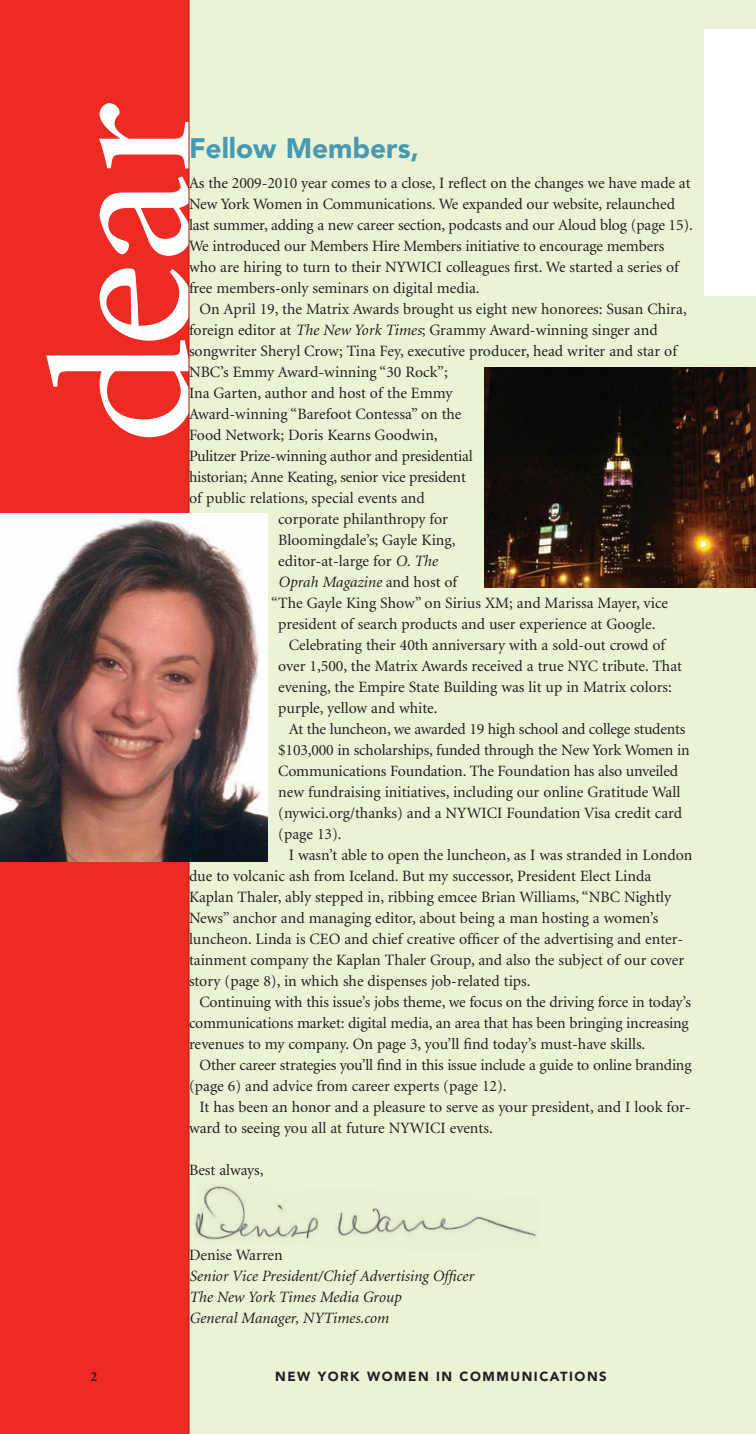
<style>
.page{position:relative;width:756px;height:1434px;background:#fff}
.page>*{position:absolute;margin:0;border:0;box-sizing:border-box;transform-origin:0 0}
.t1{font:202.3px "Minion";color:#fff}
.t2{font:900 28px "Avenir";color:#4699b4}
.t3{font:15.75px/21px "Minion";letter-spacing:-.005em;color:#231f20}
.t4{font:italic 15.75px/21px "Minion";color:#231f20}
.t5{font:700 14px "Minion";color:#231f20}
.t6{font:900 13.12px "Avenir";letter-spacing:.12em;color:#231f20}
.s1{font-style:italic}
.s2{font-style:normal}
</style>
<div class="page">
<div style="left:0;top:0;width:189px;height:1433px;background:#ee2a23"></div>
<div style="left:189px;top:0;width:567px;height:1433px;background:#eaf3d4"></div>
<hr style="left:189px;top:0;width:1px;height:1433px;background:#9e1d14">
<img style="left:0;top:513px;width:268px;height:348px">
<img style="left:195px;top:1186px;width:341px;height:54px">
<div style="left:705px;top:29px;width:51px;height:266px;background:#fff"></div>
<img style="left:485px;top:367px;width:271px;height:220px">
<h1 class="t1" style="left:46px;top:445px;width:345px;rotate:-90deg">dear</h1>
<h2 class="t2" style="left:189px;top:137px;width:231px">Fellow Members,</h2>
<p class="t3" style="left:189px;top:174px;width:505px">As the 2009-2010 year comes to a close, I reflect on the changes we have made at New York Women in Communications. We expanded our website, relaunched last summer, adding a new career section, podcasts and our Aloud blog (page 15).<br>We introduced our Members Hire Members initiative to encourage members who are hiring to turn to their NYWICI colleagues first. We started a series of free members-only seminars on digital media.</p>
<p class="t3" style="left:200px;top:300px;width:489px">On April 19, the Matrix Awards brought us eight new honorees: Susan Chira,</p>
<p class="t3" style="left:189px;top:321px;width:470px">foreign editor at <span class="s1">The New York Times</span>; Grammy Award-winning singer and</p>
<p class="t3" style="left:189px;top:342px;width:490px">songwriter Sheryl Crow; Tina Fey, executive producer, head writer and star of</p>
<p class="t3" style="left:189px;top:363px;width:260px">NBC’s Emmy Award-winning “30 Rock”;</p>
<p class="t3" style="left:189px;top:384px;width:265px">Ina Garten, author and host of the Emmy</p>
<p class="t3" style="left:189px;top:405px;width:274px">Award-winning “Barefoot Contessa” on the</p>
<p class="t3" style="left:189px;top:426px;width:250px">Food Network; Doris Kearns Goodwin,</p>
<p class="t3" style="left:189px;top:447px;width:285px">Pulitzer Prize-winning author and presidential</p>
<p class="t3" style="left:189px;top:468px;width:278px">historian; Anne Keating, senior vice president</p>
<p class="t3" style="left:189px;top:489px;width:237px">of public relations, special events and</p>
<p class="t3" style="left:278px;top:510px;width:171px">corporate philanthropy for</p>
<p class="t3" style="left:278px;top:531px;width:179px">Bloomingdale’s; Gayle King,</p>
<p class="t3" style="left:278px;top:552px;width:161px">editor-at-large for <span class="s1">O. The</span></p>
<p class="t4" style="left:278px;top:573px;width:181px">Oprah Magazine <span class="s2">and host of</span></p>
<p class="t3" style="left:271px;top:594px;width:399px">“The Gayle King Show” on Sirius XM; and Marissa Mayer, vice</p>
<p class="t3" style="left:278px;top:615px;width:379px">president of search products and user experience at Google.</p>
<p class="t3" style="left:289px;top:636px;width:378px">Celebrating their 40th anniversary with a sold-out crowd of</p>
<p class="t3" style="left:278px;top:657px;width:405px">over 1,500, the Matrix Awards received a true NYC tribute. That</p>
<p class="t3" style="left:278px;top:678px;width:395px">evening, the Empire State Building was lit up in Matrix colors:</p>
<p class="t3" style="left:278px;top:699px;width:161px">purple, yellow and white.</p>
<p class="t3" style="left:289px;top:720px;width:398px">At the luncheon, we awarded 19 high school and college students</p>
<p class="t3" style="left:278px;top:741px;width:413px">$103,000 in scholarships, funded through the New York Women in</p>
<p class="t3" style="left:278px;top:762px;width:401px">Communications Foundation. The Foundation has also unveiled</p>
<p class="t3" style="left:278px;top:783px;width:404px">new fundraising initiatives, including our online Gratitude Wall</p>
<p class="t3" style="left:278px;top:804px;width:405px">(nywici.org/thanks) and a NYWICI Foundation Visa credit card</p>
<p class="t3" style="left:278px;top:825px;width:65px">(page 13).</p>
<p class="t3" style="left:289px;top:846px;width:405px">I wasn’t able to open the luncheon, as I was stranded in London</p>
<p class="t3" style="left:189px;top:867px;width:464px">due to volcanic ash from Iceland. But my successor, President Elect Linda</p>
<p class="t3" style="left:189px;top:888px;width:484px">Kaplan Thaler, ably stepped in, ribbing emcee Brian Williams, “NBC Nightly</p>
<p class="t3" style="left:189px;top:909px;width:471px">News” anchor and managing editor, about being a man hosting a women’s</p>
<p class="t3" style="left:189px;top:930px;width:496px">luncheon. Linda is CEO and chief creative officer of the advertising and enter-</p>
<p class="t3" style="left:189px;top:951px;width:497px">tainment company the Kaplan Thaler Group, and also the subject of our cover</p>
<p class="t3" style="left:189px;top:972px;width:343px">story (page 8), in which she dispenses job-related tips.</p>
<p class="t3" style="left:200px;top:993px;width:493px">Continuing with this issue’s jobs theme, we focus on the driving force in today’s</p>
<p class="t3" style="left:189px;top:1014px;width:501px">communications market: digital media, an area that has been bringing increasing</p>
<p class="t3" style="left:189px;top:1035px;width:458px">revenues to my company. On page 3, you’ll fi nd today’s must-have skills.</p>
<p class="t3" style="left:200px;top:1056px;width:493px">Other career strategies you’ll find in this issue include a guide to online branding</p>
<p class="t3" style="left:189px;top:1077px;width:319px">(page 6) and advice from career experts (page 12).</p>
<p class="t3" style="left:200px;top:1098px;width:493px">It has been an honor and a pleasure to serve as your president, and I look for-</p>
<p class="t3" style="left:189px;top:1119px;width:305px">ward to seeing you all at future NYWICI events.</p>
<p class="t3" style="left:189px;top:1161px;width:76px">Best always,</p>
<p class="t5" style="left:91px;top:1370px;width:8px">2</p>
<p class="t3" style="left:189px;top:1245px;width:95px">Denise Warren</p>
<p class="t4" style="left:189px;top:1266px;width:286px">Senior Vice President/Chief Advertising Officer<br>The New York Times Media Group<br>General Manager, NYTimes.com</p>
<p class="t6" style="left:275px;top:1370px;width:333px">NEW YORK WOMEN IN COMMUNICATIONS</p>
</div>
